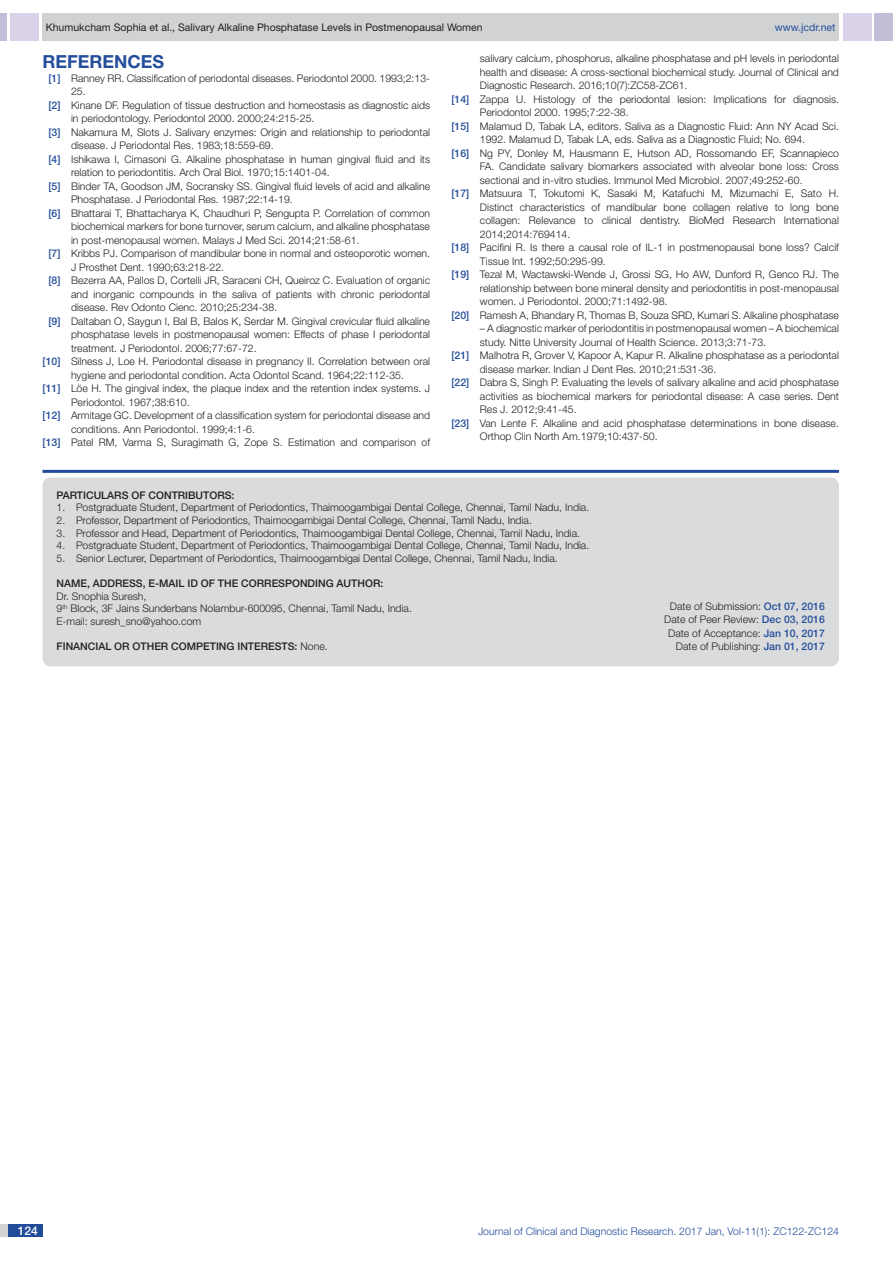
<style>
.page{position:relative;width:893px;height:1263px;background:#fff}
.page>*{position:absolute;margin:0;border:0;box-sizing:border-box;transform-origin:0 0}
.t1{font:700 18px "Helvetica Neue";color:#244e9b}
.t2{font:500 12px "Helvetica Neue";color:#fff}
.t3{font:300 10.5px/13.5px "Helvetica Neue";color:#231f20}
.t4{font:500 10.5px "Helvetica Neue";color:#231f20}
.t5{font:10.5px "Helvetica Neue";color:#231f20}
.t6{font:300 10.5px "Helvetica Neue";color:#214c99}
.t7{font:10.5px "Helvetica Neue";color:#244e9b}
.s1{font-weight:500;color:#244e9b}
.s2{font-weight:500}
</style>
<div class="page">
<div style="left:0;top:13px;width:7px;height:28px;background:#c2bed7"></div>
<div style="left:10px;top:13px;width:29px;height:28px;background:#d9d2e8"></div>
<div style="left:43px;top:13px;width:796px;height:28px;background:#d1d2d4"></div>
<div style="left:875px;top:13px;width:18px;height:28px;background:#c2bed7"></div>
<div style="left:843px;top:13px;width:29px;height:28px;background:#d9d2e8"></div>
<div style="left:0;top:1224px;width:43px;height:13px;background:#d1d2d4"></div>
<div style="left:8px;top:1224px;width:35px;height:13px;background:#214c99"></div>
<hr style="left:43px;top:470px;width:796px;height:3px;background:#214c99">
<div style="left:43px;top:477px;width:796px;height:189px;background:#dadbdc;border-radius:9px"></div>
<p class="t5" style="left:46px;top:21px;width:438px">Khumukcham Sophia et al., Salivary Alkaline Phosphatase Levels in Postmenopausal Women</p>
<p class="t7" style="left:775px;top:21px;width:62px">www.jcdr.net</p>
<h1 class="t1" style="left:43px;top:51px;width:13px">REFE</h1>
<h1 class="t1" style="left:90px;top:51px;width:64px">RENCES</h1>
<p class="t3" style="left:48px;top:71px;width:383px"><span class="s1">[1]</span> Ranney RR. Classification of periodontal diseases. Periodontol 2000. 1993;2:13-</p>
<p class="t3" style="left:71px;top:84px;width:16px">25.</p>
<p class="t3" style="left:48px;top:98px;width:383px"><span class="s1">[2]</span> Kinane DF. Regulation of tissue destruction and homeostasis as diagnostic aids</p>
<p class="t3" style="left:71px;top:111px;width:245px">in periodontology. Periodontol 2000. 2000;24:215-25.</p>
<p class="t3" style="left:48px;top:125px;width:383px"><span class="s1">[3]</span> Nakamura M, Slots J. Salivary enzymes: Origin and relationship to periodontal</p>
<p class="t3" style="left:71px;top:138px;width:204px">disease. J Periodontal Res. 1983;18:559-69.</p>
<p class="t3" style="left:48px;top:152px;width:383px"><span class="s1">[4]</span> Ishikawa I, Cimasoni G. Alkaline phosphatase in human gingival fluid and its</p>
<p class="t3" style="left:71px;top:165px;width:260px">relation to periodontitis. Arch Oral Biol. 1970;15:1401-04.</p>
<p class="t3" style="left:48px;top:179px;width:383px"><span class="s1">[5]</span> Binder TA, Goodson JM, Socransky SS. Gingival fluid levels of acid and alkaline</p>
<p class="t3" style="left:71px;top:192px;width:223px">Phosphatase. J Periodontal Res. 1987;22:14-19.</p>
<p class="t3" style="left:48px;top:206px;width:383px"><span class="s1">[6]</span> Bhattarai T, Bhattacharya K, Chaudhuri P, Sengupta P. Correlation of common</p>
<p class="t3" style="left:71px;top:219px;width:361px">biochemical markers for bone turnover, serum calcium, and alkaline phosphatase</p>
<p class="t3" style="left:71px;top:233px;width:290px">in post-menopausal women. Malays J Med Sci. 2014;21:58-61.</p>
<p class="t3" style="left:48px;top:246px;width:383px"><span class="s1">[7]</span> Kribbs PJ. Comparison of mandibular bone in normal and osteoporotic women.</p>
<p class="t3" style="left:71px;top:260px;width:155px">J Prosthet Dent. 1990;63:218-22.</p>
<p class="t3" style="left:48px;top:273px;width:383px"><span class="s1">[8]</span> Bezerra AA, Pallos D, Cortelli JR, Saraceni CH, Queiroz C. Evaluation of organic</p>
<p class="t3" style="left:71px;top:287px;width:361px">and inorganic compounds in the saliva of patients with chronic periodontal</p>
<p class="t3" style="left:71px;top:300px;width:208px">disease. Rev Odonto Cienc. 2010;25:234-38.</p>
<p class="t3" style="left:48px;top:314px;width:383px"><span class="s1">[9]</span> Daltaban O, Saygun I, Bal B, Balos K, Serdar M. Gingival crevicular fluid alkaline</p>
<p class="t3" style="left:71px;top:327px;width:361px">phosphatase levels in postmenopausal women: Effects of phase I periodontal</p>
<p class="t3" style="left:71px;top:341px;width:187px">treatment. J Periodontol. 2006;77:67-72.</p>
<p class="t3" style="left:43px;top:354px;width:389px"><span class="s1">[10]</span> Silness J, Loe H. Periodontal disease in pregnancy II. Correlation between oral</p>
<p class="t3" style="left:71px;top:368px;width:335px">hygiene and periodontal condition. Acta Odontol Scand. 1964;22:112-35.</p>
<p class="t3" style="left:43px;top:381px;width:389px"><span class="s1">[11]</span> Löe H. The gingival index, the plaque index and the retention index systems. J</p>
<p class="t3" style="left:71px;top:395px;width:120px">Periodontol. 1967;38:610.</p>
<p class="t3" style="left:43px;top:408px;width:389px"><span class="s1">[12]</span> Armitage GC. Development of a classification system for periodontal disease and</p>
<p class="t3" style="left:71px;top:422px;width:186px">conditions. Ann Periodontol. 1999;4:1-6.</p>
<p class="t3" style="left:43px;top:435px;width:389px"><span class="s1">[13]</span> Patel RM, Varma S, Suragimath G, Zope S. Estimation and comparison of</p>
<p class="t3" style="left:480px;top:52px;width:361px">salivary calcium, phosphorus, alkaline phosphatase and pH levels in periodontal</p>
<p class="t3" style="left:480px;top:65px;width:361px">health and disease: A cross-sectional biochemical study. Journal of Clinical and</p>
<p class="t3" style="left:480px;top:79px;width:209px">Diagnostic Research. 2016;10(7):ZC58-ZC61.</p>
<p class="t3" style="left:451px;top:92px;width:389px"><span class="s1">[14]</span> Zappa U. Histology of the periodontal lesion: Implications for diagnosis.</p>
<p class="t3" style="left:480px;top:106px;width:150px">Periodontol 2000. 1995;7:22-38.</p>
<p class="t3" style="left:451px;top:119px;width:389px"><span class="s1">[15]</span> Malamud D, Tabak LA, editors. Saliva as a Diagnostic Fluid: Ann NY Acad Sci.</p>
<p class="t3" style="left:480px;top:133px;width:327px">1992. Malamud D, Tabak LA, eds. Saliva as a Diagnostic Fluid; No. 694.</p>
<p class="t3" style="left:451px;top:146px;width:389px"><span class="s1">[16]</span> Ng PY, Donley M, Hausmann E, Hutson AD, Rossomando EF, Scannapieco</p>
<p class="t3" style="left:480px;top:160px;width:361px">FA. Candidate salivary biomarkers associated with alveolar bone loss: Cross</p>
<p class="t3" style="left:480px;top:173px;width:324px">sectional and in-vitro studies. Immunol Med Microbiol. 2007;49:252-60.</p>
<p class="t3" style="left:451px;top:187px;width:389px"><span class="s1">[17]</span> Matsuura T, Tokutomi K, Sasaki M, Katafuchi M, Mizumachi E, Sato H.</p>
<p class="t3" style="left:480px;top:200px;width:361px">Distinct characteristics of mandibular bone collagen relative to long bone</p>
<p class="t3" style="left:480px;top:214px;width:361px">collagen: Relevance to clinical dentistry. BioMed Research International</p>
<p class="t3" style="left:480px;top:227px;width:92px">2014;2014:769414.</p>
<p class="t3" style="left:451px;top:241px;width:389px"><span class="s1">[18]</span> Pacifini R. Is there a causal role of IL-1 in postmenopausal bone loss? Calcif</p>
<p class="t3" style="left:480px;top:254px;width:127px">Tissue Int. 1992;50:295-99.</p>
<p class="t3" style="left:451px;top:268px;width:389px"><span class="s1">[19]</span> Tezal M, Wactawski-Wende J, Grossi SG, Ho AW, Dunford R, Genco RJ. The</p>
<p class="t3" style="left:480px;top:281px;width:361px">relationship between bone mineral density and periodontitis in post-menopausal</p>
<p class="t3" style="left:480px;top:295px;width:189px">women. J Periodontol. 2000;71:1492-98.</p>
<p class="t3" style="left:451px;top:308px;width:389px"><span class="s1">[20]</span> Ramesh A, Bhandary R, Thomas B, Souza SRD, Kumari S. Alkaline phosphatase</p>
<p class="t3" style="left:480px;top:322px;width:361px">– A diagnostic marker of periodontitis in postmenopausal women – A biochemical</p>
<p class="t3" style="left:480px;top:335px;width:288px">study. Nitte University Journal of Health Science. 2013;3:71-73.</p>
<p class="t3" style="left:451px;top:349px;width:389px"><span class="s1">[21]</span> Malhotra R, Grover V, Kapoor A, Kapur R. Alkaline phosphatase as a periodontal</p>
<p class="t3" style="left:480px;top:362px;width:238px">disease marker. Indian J Dent Res. 2010;21:531-36.</p>
<p class="t3" style="left:451px;top:376px;width:389px"><span class="s1">[22]</span> Dabra S, Singh P. Evaluating the levels of salivary alkaline and acid phosphatase</p>
<p class="t3" style="left:480px;top:389px;width:361px">activities as biochemical markers for periodontal disease: A case series. Dent</p>
<p class="t3" style="left:480px;top:403px;width:98px">Res J. 2012;9:41-45.</p>
<p class="t3" style="left:451px;top:416px;width:389px"><span class="s1">[23]</span> Van Lente F. Alkaline and acid phosphatase determinations in bone disease.</p>
<p class="t3" style="left:480px;top:430px;width:179px">Orthop Clin North Am.1979;10:437-50.</p>
<p class="t4" style="left:57px;top:489px;width:8px">PARTICU</p>
<p class="t4" style="left:101px;top:489px;width:55px">LARS OF CONTRI</p>
<p class="t4" style="left:188px;top:489px;width:16px">BUTOR</p>
<p class="t4" style="left:225px;top:489px;width:11px">S:</p>
<p class="t3" style="left:57px;top:501px;width:534px">1. Postgraduate Student, Department of Periodontics, Thaimoogambigai Dental College, Chennai, Tamil Nadu, India.</p>
<p class="t3" style="left:57px;top:513px;width:477px">2. Professor, Department of Periodontics, Thaimoogambigai Dental College, Chennai, Tamil Nadu, India.</p>
<p class="t3" style="left:57px;top:526px;width:525px">3. Professor and Head, Department of Periodontics, Thaimoogambigai Dental College, Chennai, Tamil Nadu, India.</p>
<p class="t3" style="left:57px;top:538px;width:534px">4. Postgraduate Student, Department of Periodontics, Thaimoogambigai Dental College, Chennai, Tamil Nadu, India.</p>
<p class="t3" style="left:57px;top:551px;width:503px">5. Senior Lecturer, Department of Periodontics, Thaimoogambigai Dental College, Chennai, Tamil Nadu, India.</p>
<p class="t4" style="left:57px;top:577px;width:9px">NAME</p>
<p class="t4" style="left:87px;top:577px;width:80px">, ADDRESS, E-MAI</p>
<p class="t4" style="left:178px;top:577px;width:48px">L ID OF THE</p>
<p class="t4" style="left:241px;top:577px;width:9px">CORRE</p>
<p class="t4" style="left:278px;top:577px;width:15px">SPON</p>
<p class="t4" style="left:308px;top:577px;width:38px">DING AUTHOR</p>
<p class="t4" style="left:380px;top:577px;width:4px">:</p>
<p class="t3" style="left:57px;top:589px;width:357px;line-height:12.6px">Dr. Snophia Suresh,<br>9<sup>th</sup> Block, 3F Jains Sunderbans Nolambur-600095, Chennai, Tamil Nadu, India.<br>E-mail: suresh_sno@yahoo.com</p>
<p class="t4" style="left:57px;top:640px;width:85px">Financial OR OTHER</p>
<p class="t4" style="left:171px;top:640px;width:8px">COMPETIN</p>
<p class="t4" style="left:227px;top:640px;width:18px">G INTERE</p>
<p class="t3" style="left:275px;top:639px;width:54px"><span class="s2">STS:</span> None.</p>
<p class="t3" style="left:664px;top:599px;width:162px;text-align:right">Date of Submission: <span class="s1">Oct 07, 2016<br></span>Date of Peer Review: <span class="s1">Dec 03, 2016<br></span>Date of Acceptance: <span class="s1">Jan 10, 2017<br></span>Date of Publishing: <span class="s1">Jan 01, 2017</span></p>
<p class="t2" style="left:18px;top:1223px;width:22px">124</p>
<p class="t6" style="left:478px;top:1225px;width:363px">Journal of Clinical and Diagnostic Research. 2017 Jan, Vol-11(1): ZC122-ZC124</p>
</div>
